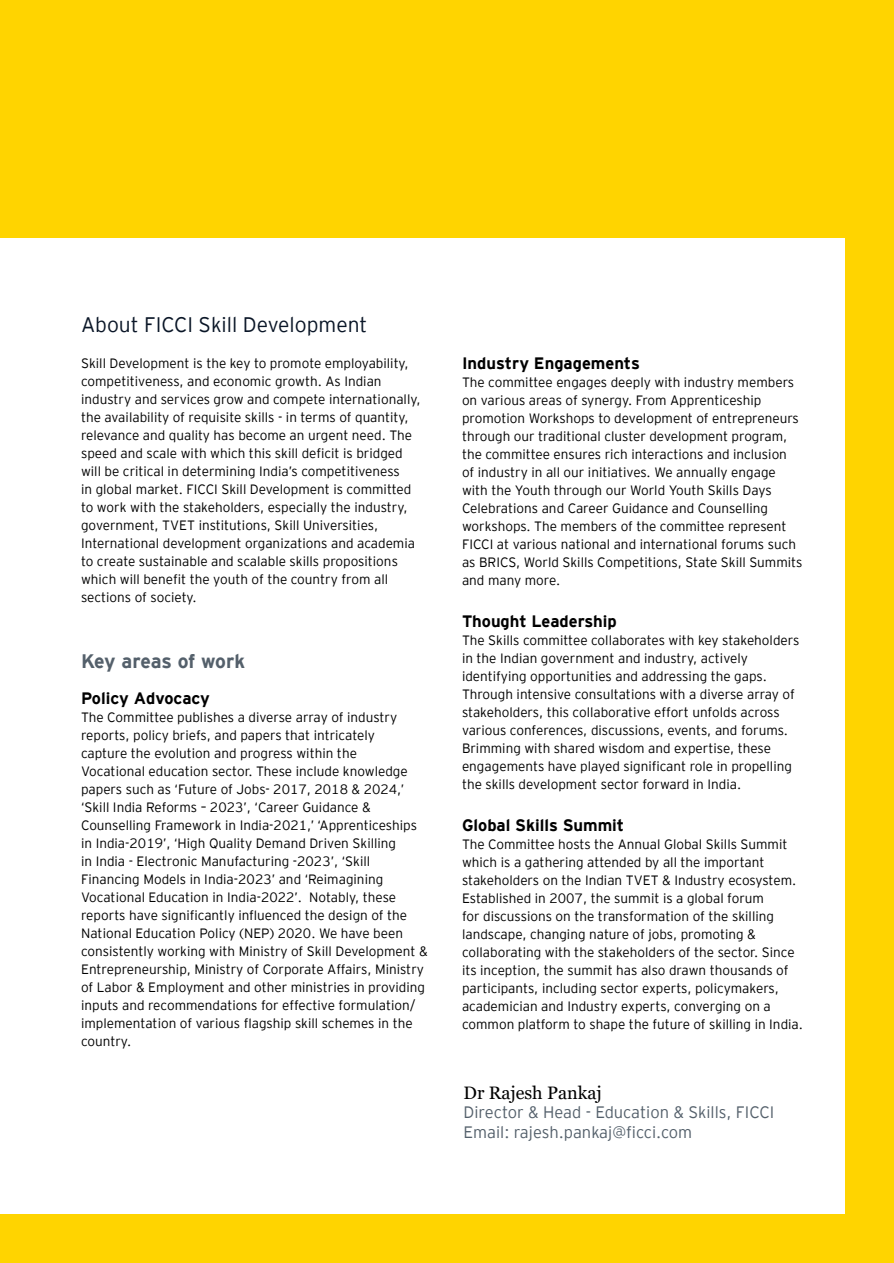
<style>
.page{position:relative;width:894px;height:1263px;background:#fff}
.page>*{position:absolute;margin:0;border:0;box-sizing:border-box;transform-origin:0 0}
.t1{font:300 21px "EY Interstate";color:#0a1627}
.t2{font:700 19.5px "EY Interstate";letter-spacing:-.01em;color:#54606b}
.t3{font:18px "Georgia";color:#000101}
.t4{font:700 16.5px "EY Interstate";color:#000}
.t5{font:300 16.5px/19.8px "EY Interstate";color:#54606b}
.t6{font:300 13.5px/18px "EY Interstate";color:#000101}
</style>
<div class="page">
<div style="left:0;top:0;width:893px;height:1263px;background:#ffd400"></div>
<div style="left:0;top:238px;width:844px;height:975px;background:#fff"></div>
<h1 class="t1" style="left:81px;top:310px;width:288px">About FICCI Skill Development</h1>
<p class="t6" style="left:81px;top:353px;width:341px">Skill Development is the key to promote employability, competitiveness, and economic growth. As Indian industry and services grow and compete internationally, the availability of requisite skills - in terms of quantity, relevance and quality has become an urgent need. The speed and scale with which this skill deficit is bridged will be critical in determining India’s competitiveness<br>in global market. FICCI Skill Development is committed to work with the stakeholders, especially the industry, government, TVET institutions, Skill Universities, International development organizations and academia to create sustainable and scalable skills propositions which will benefit the youth of the country from all sections of society.</p>
<h2 class="t2" style="left:81px;top:647px;width:166px">Key areas of work</h2>
<p class="t4" style="left:81px;top:686px;width:130px">Policy Advocacy</p>
<p class="t6" style="left:81px;top:707px;width:348px">The Committee publishes a diverse array of industry reports, policy briefs, and papers that intricately<br>capture the evolution and progress within the<br>Vocational education sector. These include knowledge papers such as ‘Future of Jobs- 2017, 2018 &amp; 2024,’ ‘Skill India Reforms – 2023’, ‘Career Guidance &amp; Counselling Framework in India-2021,’ ‘Apprenticeships in India-2019’, ‘High Quality Demand Driven Skilling<br>in India - Electronic Manufacturing -2023’, ‘Skill Financing Models in India-2023’ and ‘Reimagining Vocational Education in India-2022’. Notably, these reports have significantly influenced the design of the National Education Policy (NEP) 2020. We have been consistently working with Ministry of Skill Development &amp; Entrepreneurship, Ministry of Corporate Affairs, Ministry of Labor &amp; Employment and other ministries in providing inputs and recommendations for effective formulation/ implementation of various flagship skill schemes in the country.</p>
<p class="t4" style="left:462px;top:351px;width:179px">Industry Engagements</p>
<p class="t6" style="left:462px;top:372px;width:342px">The committee engages deeply with industry members on various areas of synergy. From Apprenticeship promotion Workshops to development of entrepreneurs through our traditional cluster development program, the committee ensures rich interactions and inclusion of industry in all our initiatives. We annually engage with the Youth through our World Youth Skills Days Celebrations and Career Guidance and Counselling workshops. The members of the committee represent FICCI at various national and international forums such as BRICS, World Skills Competitions, State Skill Summits and many more.</p>
<p class="t4" style="left:462px;top:609px;width:156px">Thought Leadership</p>
<p class="t6" style="left:462px;top:630px;width:339px">The Skills committee collaborates with key stakeholders in the Indian government and industry, actively identifying opportunities and addressing the gaps.<br>Through intensive consultations with a diverse array of stakeholders, this collaborative effort unfolds across various conferences, discussions, events, and forums.<br>Brimming with shared wisdom and expertise, these engagements have played significant role in propelling the skills development sector forward in India.</p>
<p class="t4" style="left:462px;top:813px;width:164px">Global Skills Summit</p>
<p class="t6" style="left:462px;top:834px;width:342px">The Committee hosts the Annual Global Skills Summit which is a gathering attended by all the important stakeholders on the Indian TVET &amp; Industry ecosystem.<br>Established in 2007, the summit is a global forum<br>for discussions on the transformation of the skilling landscape, changing nature of jobs, promoting &amp; collaborating with the stakeholders of the sector. Since its inception, the summit has also drawn thousands of participants, including sector experts, policymakers, academician and Industry experts, converging on a common platform to shape the future of skilling in India.</p>
<h3 class="t3" style="left:463px;top:1081px;width:140px">Dr Rajesh Pankaj</h3>
<p class="t5" style="left:463px;top:1101px;width:312px">Director &amp; Head - Education &amp; Skills, FICCI<br>Email: rajesh.pankaj@ficci.com</p>
</div>
